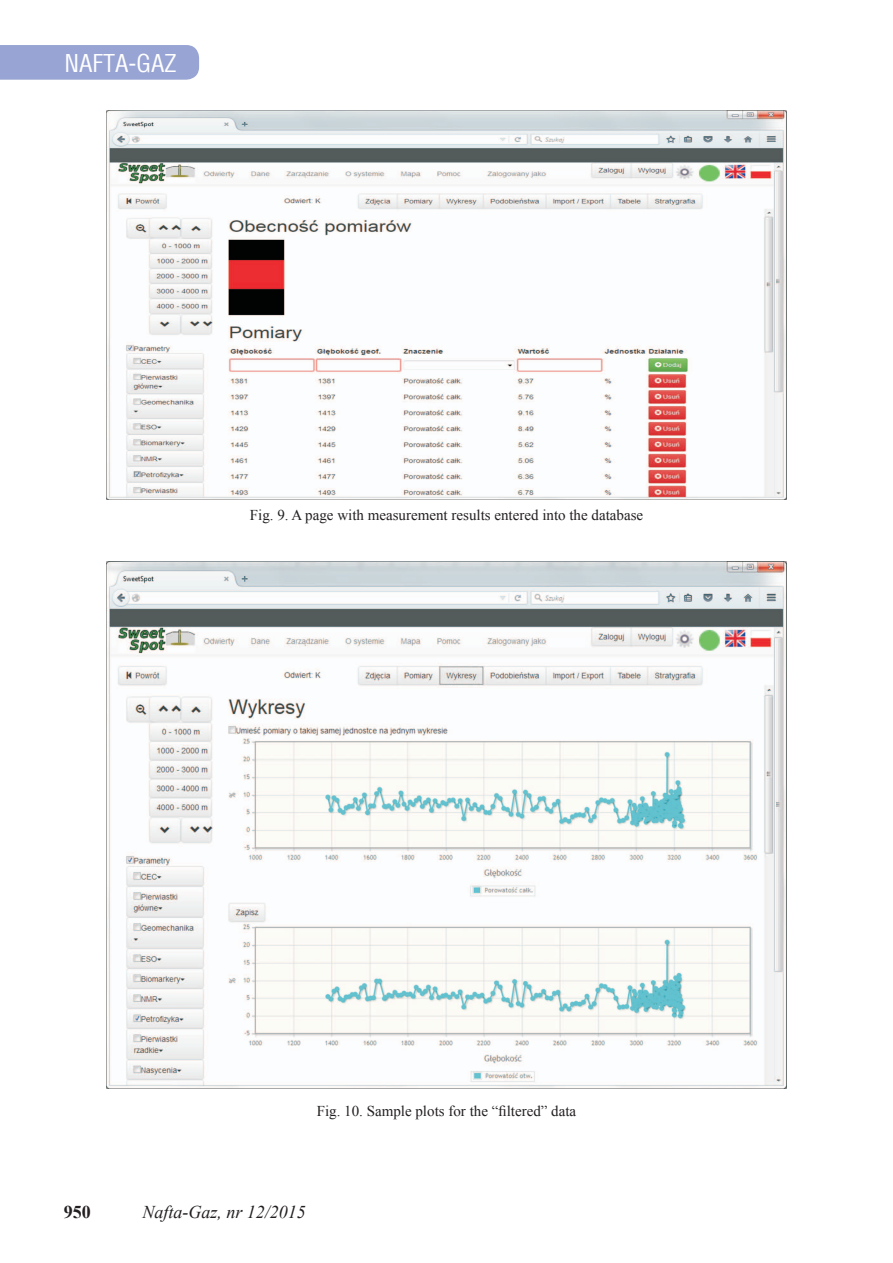
<style>
.page{position:relative;width:893px;height:1263px;background:#fff}
.page>*{position:absolute;margin:0;border:0;box-sizing:border-box;transform-origin:0 0}
.t1{font:24px "Switzerland Condensed";color:#fff}
.t2{font:italic 18px "Times New Roman";color:#231f20}
.t3{font:700 18px "Times New Roman";color:#231f20}
.t4{font:15px "Times New Roman";color:#231f20}
</style>
<div class="page">
<div style="left:0;top:45px;width:199px;height:35px;background:#98a4d3"></div>
<img style="left:106px;top:111px;width:681px;height:388px">
<img style="left:106px;top:561px;width:681px;height:527px">
<h1 class="t1" style="left:64px;top:49px;width:114px">NAFTA-GAZ</h1>
<p class="t4" style="left:250px;top:505px;width:395px">Fig. 9. A page with measurement results entered into the database</p>
<p class="t4" style="left:317px;top:1101px;width:261px">Fig. 10. Sample plots for the “filtered” data</p>
<p class="t3" style="left:64px;top:1199px;width:28px">950</p>
<p class="t2" style="left:142px;top:1200px;width:165px">Nafta-Gaz, nr 12/2015</p>
</div>
